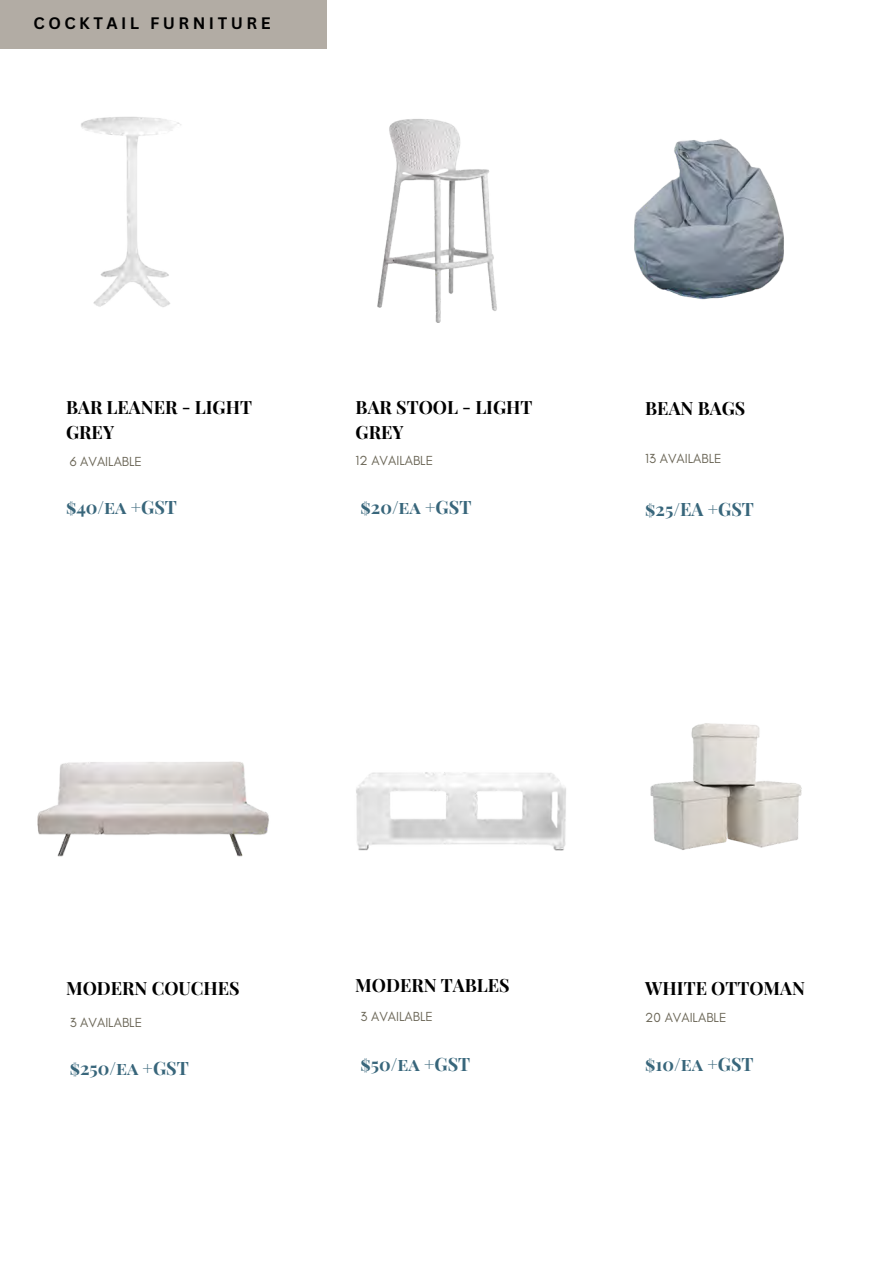
<style>
.page{position:relative;width:893px;height:1264px;background:#fff}
.page>*{position:absolute;margin:0;border:0;box-sizing:border-box;transform-origin:0 0}
.t1{font:700 18px "Playfair Display SC";color:#38667b}
.t2{font:700 17.85px/24.8px "Playfair Display SC";color:#000}
.t3{font:700 16.2px "Canva Sans";letter-spacing:.215em;color:#000}
.t4{font:13.35px "Glacial Indifference";color:#6b6657}
</style>
<div class="page">
<img style="left:81px;top:117px;width:100px;height:190px">
<img style="left:377px;top:119px;width:120px;height:204px">
<img style="left:634px;top:139px;width:150px;height:161px">
<img style="left:37px;top:761px;width:232px;height:96px">
<img style="left:650px;top:723px;width:152px;height:127px">
<img style="left:356px;top:772px;width:210px;height:79px">
<div style="left:0;top:0;width:327px;height:49px;background:#b2aca4"></div>
<p class="t3" style="left:34px;top:12px;width:238px">COCKTAIL FURNITURE</p>
<p class="t2" style="left:66px;top:394px;width:187px">BAR LEANER - LIGHT<br>GREY</p>
<p class="t2" style="left:355px;top:394px;width:178px">BAR STOOL - LIGHT<br>GREY</p>
<p class="t2" style="left:645px;top:395px;width:102px">BEAN BAGS</p>
<p class="t4" style="left:70px;top:454px;width:74px">6 AVAILABLE</p>
<p class="t1" style="left:66px;top:494px;width:112px">$40/ea +GST</p>
<p class="t4" style="left:355px;top:452px;width:79px">12 AVAILABLE</p>
<p class="t4" style="left:645px;top:450px;width:78px">13 AVAILABLE</p>
<p class="t1" style="left:360px;top:494px;width:112px">$20/ea +GST</p>
<p class="t1" style="left:645px;top:496px;width:110px">$25/EA +GST</p>
<p class="t2" style="left:66px;top:974px;width:175px">MODERN COUCHES</p>
<p class="t2" style="left:355px;top:971px;width:156px">MODERN TABLES</p>
<p class="t2" style="left:645px;top:975px;width:161px">WHITE OTTOMAN</p>
<p class="t4" style="left:70px;top:1014px;width:74px">3 AVAILABLE</p>
<p class="t1" style="left:70px;top:1055px;width:121px">$250/ea +GST</p>
<p class="t4" style="left:360px;top:1007px;width:74px">3 AVAILABLE</p>
<p class="t1" style="left:360px;top:1051px;width:111px">$50/ea +GST</p>
<p class="t4" style="left:645px;top:1009px;width:83px">20 AVAILABLE</p>
<p class="t1" style="left:645px;top:1051px;width:110px">$10/ea +GST</p>
</div>
